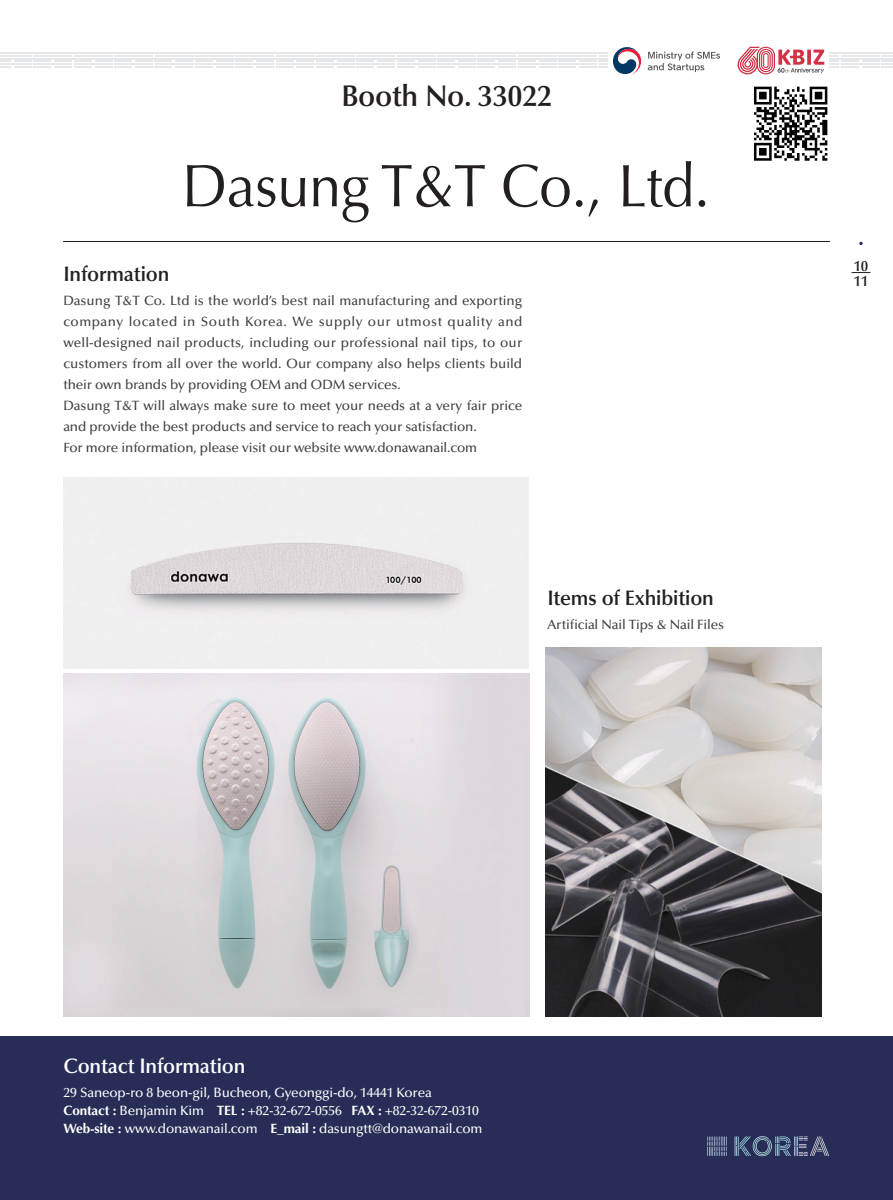
<style>
.page{position:relative;width:893px;height:1200px;background:#fff}
.page>*{position:absolute;margin:0;border:0;box-sizing:border-box;transform-origin:0 0}
.t1{font:60px "Optima LT Std";letter-spacing:-.01em;color:#231f20}
.t2{font:600 30px "Optima LT Std";letter-spacing:-.01em;color:#231f20}
.t3{font:600 21px "Optima LT Std";letter-spacing:-.01em;color:#231f20}
.t4{font:600 21px "Optima LT Std";letter-spacing:-.01em;color:#fff}
.t5{font:600 14.85px "Optima LT Std";color:#231f20}
.t6{font:500 13.5px/21px "Optima LT Std";letter-spacing:-.01em;color:#3e3e3f;text-align:justify}
.t7{font:500 13.5px "Optima LT Std";letter-spacing:-.01em;color:#fff}
.s1{font-weight:700}
</style>
<div class="page">
<svg style="left:0;top:47px;width:893px;height:27px"></svg>
<div style="left:0;top:1036px;width:893px;height:163px;background:#272d56"></div>
<svg style="left:852px;top:272px;width:18px;height:1px"></svg>
<img style="left:707px;top:1136px;width:115px;height:19px">
<svg style="left:859px;top:242px;width:4px;height:3px"></svg>
<img style="left:754px;top:86px;width:74px;height:75px">
<img style="left:64px;top:673px;width:466px;height:342px">
<hr style="left:63px;top:241px;width:767px;height:1px;background:#231f20">
<img style="left:545px;top:647px;width:276px;height:368px">
<img style="left:64px;top:477px;width:465px;height:191px">
<p class="t2" style="left:341px;top:78px;width:212px">Booth No. 33022</p>
<p class="t1" style="left:182px;top:151px;width:530px">Dasung T&amp;T Co., Ltd.</p>
<p class="t3" style="left:63px;top:261px;width:108px">Information</p>
<p class="t6" style="left:63px;top:290px;width:461px">Dasung T&amp;T Co. Ltd is the world’s best nail manufacturing and exporting company located in South Korea. We supply our utmost quality and well-designed nail products, including our professional nail tips, to our customers from all over the world. Our company also helps clients build their own brands by providing OEM and ODM services.</p>
<p class="t6" style="left:63px;top:395px;width:461px">Dasung T&amp;T will always make sure to meet your needs at a very fair price and provide the best products and service to reach your satisfaction.</p>
<p class="t6" style="left:63px;top:437px;width:415px">For more information, please visit our website www.donawanail.com</p>
<p class="t3" style="left:547px;top:585px;width:168px">Items of Exhibition</p>
<p class="t6" style="left:547px;top:613px;width:178px">Artificial Nail Tips &amp; Nail Files</p>
<p class="t5" style="left:854px;top:257px;width:16px">10</p>
<p class="t5" style="left:854px;top:272px;width:16px">11</p>
<p class="t4" style="left:64px;top:1053px;width:183px">Contact Information</p>
<p class="t7" style="left:64px;top:1084px;width:370px">29 Saneop-ro 8 beon-gil, Bucheon, Gyeonggi-do, 14441 Korea</p>
<p class="t7" style="left:64px;top:1102px;width:417px"><span class="s1">Contact :</span> Benjamin Kim <span class="s1">TEL :</span> +82-32-672-0556 <span class="s1">FAX :</span> +82-32-672-0310</p>
<p class="t7" style="left:64px;top:1120px;width:420px"><span class="s1">Web-site :</span> www.donawanail.com <span class="s1">E_mail :</span> dasungtt@donawanail.com</p>
</div>
